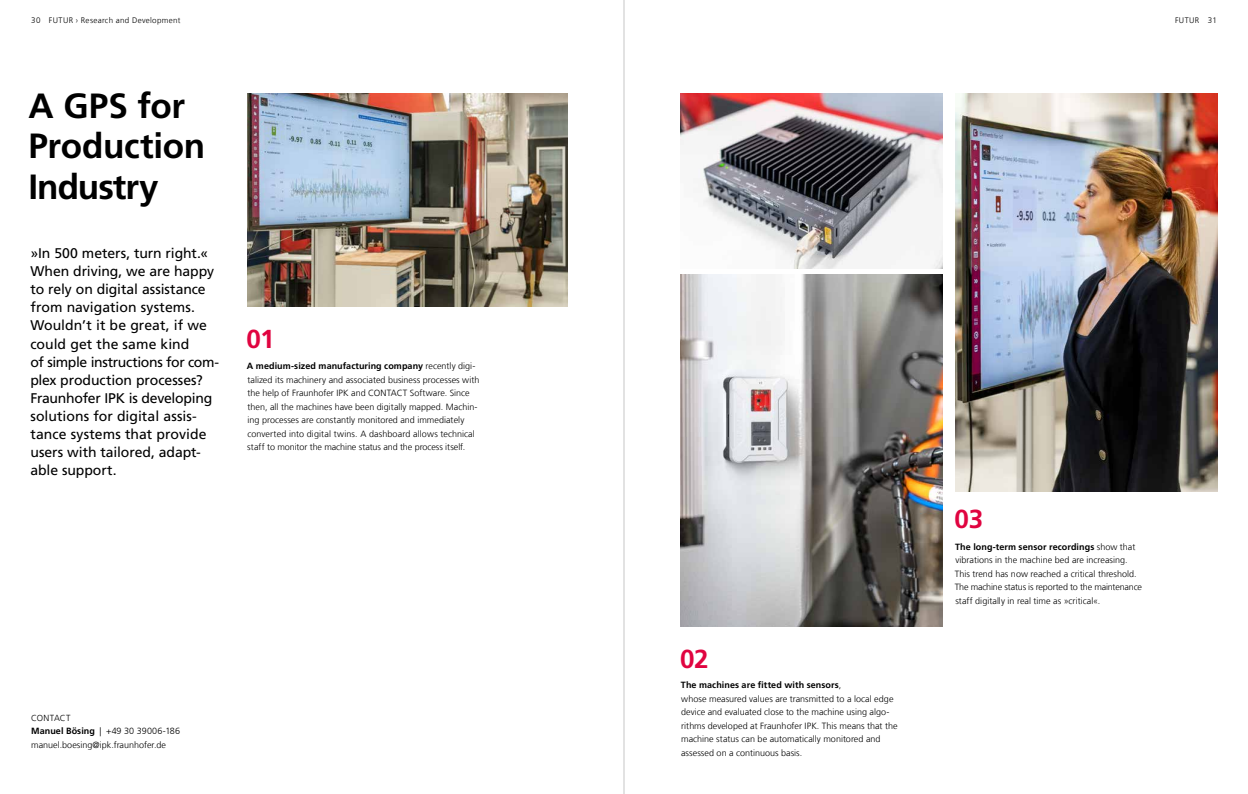
<style>
.page{position:relative;width:1248px;height:794px;background:#fff}
.page>*{position:absolute;margin:0;border:0;box-sizing:border-box;transform-origin:0 0}
.t1{font:700 35px/40.5px "Frutiger LT Com";letter-spacing:-.01em;color:#000}
.t2{font:700 26px "Frutiger LT Com";color:#e00440}
.t3{font:14px/18px "Frutiger LT Com";letter-spacing:-.005em;color:#000}
.t4{font:300 9px/13.5px "Frutiger LT Com";color:#000}
.t5{font:300 8.8px "Frutiger LT Com";letter-spacing:.02em;color:#000}
.t6{font:300 8px "Frutiger LT Com";letter-spacing:.04em;color:#000}
.s1{font-weight:700}
</style>
<div class="page">
<img style="left:247px;top:93px;width:320px;height:213px">
<img style="left:680px;top:93px;width:262px;height:176px">
<img style="left:955px;top:93px;width:262px;height:398px">
<img style="left:680px;top:275px;width:262px;height:351px">
<hr style="left:623px;top:0;width:1px;height:794px;background:#c6c6c6">
<p class="t6" style="left:31px;top:16px;width:151px">30 FUTUR › Research and Development</p>
<p class="t6" style="left:1174px;top:16px;width:43px">FUTUR 31</p>
<h1 class="t1" style="left:28px;top:85px;width:178px">A GPS for<br>Production<br>Industry</h1>
<p class="t3" style="left:30px;top:245px;width:190px">»In 500 meters, turn right.«<br>When driving, we are happy to rely on digital assistance from navigation systems.<br>Wouldn’t it be great, if we could get the same kind<br>of simple instructions for com&shy;plex production processes?<br>Fraunhofer IPK is developing solutions for digital assis&shy;tance systems that provide users with tailored, adapt&shy;able support.</p>
<h2 class="t2" style="left:246px;top:324px;width:30px">01</h2>
<p class="t4" style="left:247px;top:359px;width:234px"><span class="s1">A medium-sized manufacturing company</span> recently digi&shy;talized its machinery and associated business processes with the help of Fraunhofer IPK and CONTACT Software. Since then, all the machines have been digitally mapped. Machin&shy;ing processes are constantly monitored and immediately converted into digital twins. A dashboard allows technical staff to monitor the machine status and the process itself.</p>
<p class="t5" style="left:31px;top:712px;width:41px">CONTACT</p>
<p class="t4" style="left:31px;top:724px;width:150px"><span class="s1">Manuel Bösing</span> | +49 30 39006-186 manuel.boesing@ipk.fraunhofer.de</p>
<h2 class="t2" style="left:680px;top:644px;width:30px">02</h2>
<p class="t4" style="left:680px;top:678px;width:218px"><span class="s1">The machines are fitted with sensors</span>,<br>whose measured values are transmitted to a local edge device and evaluated close to the machine using algo&shy;rithms developed at Fraunhofer IPK. This means that the machine status can be automatically monitored and assessed on a continuous basis.</p>
<h2 class="t2" style="left:954px;top:504px;width:30px">03</h2>
<p class="t4" style="left:954px;top:540px;width:189px"><span class="s1">The long-term sensor recordings</span> show that vibrations in the machine bed are increasing.<br>This trend has now reached a critical threshold.<br>The machine status is reported to the maintenance staff digitally in real time as »critical«.</p>
</div>
